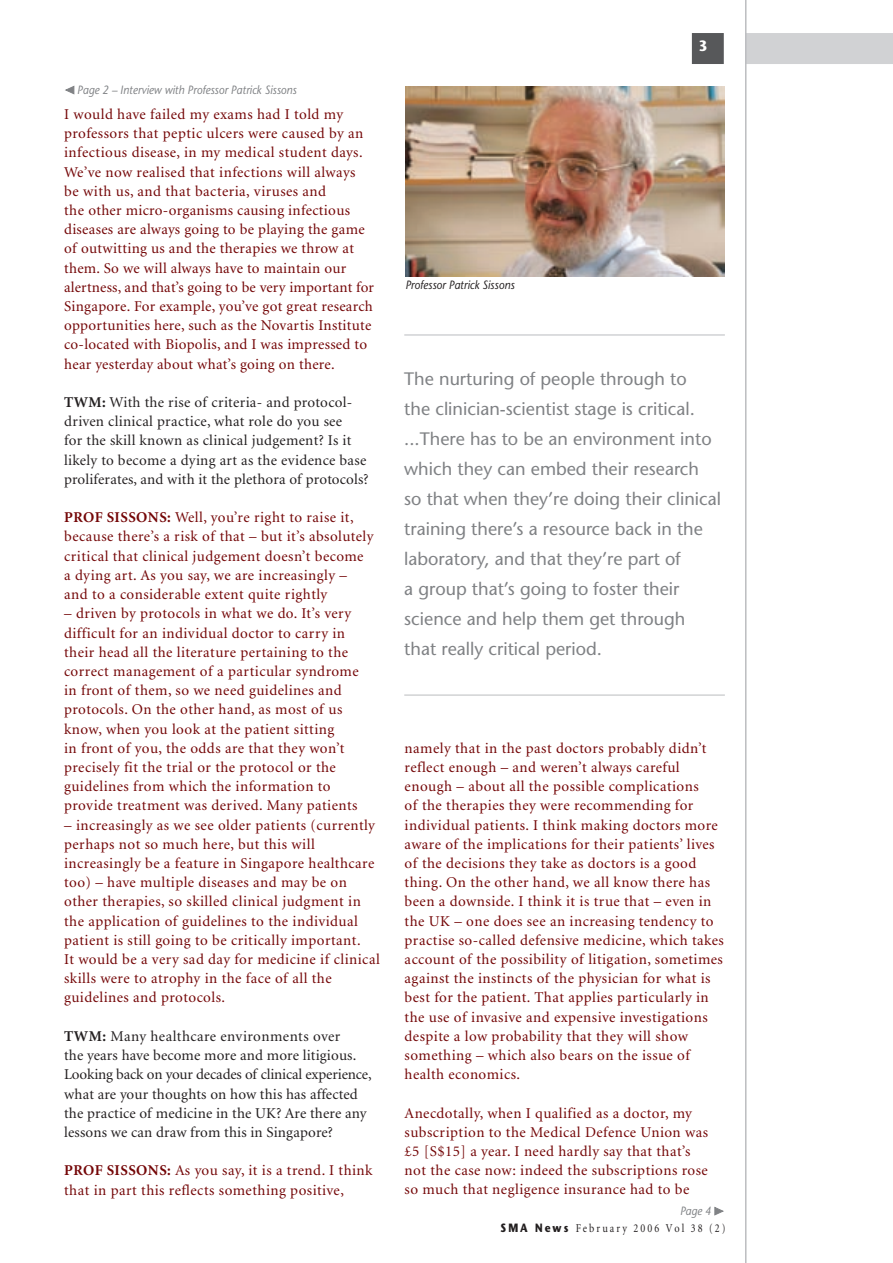
<style>
.page{position:relative;width:893px;height:1263px;background:#fff}
.page>*{position:absolute;margin:0;border:0;box-sizing:border-box;transform-origin:0 0}
.t1{font:18px/30px "Stone Sans";color:#808285}
.t2{font:15px/19.2px "Minion";letter-spacing:.03em;color:#740607}
.t3{font:15px/19.2px "Minion";letter-spacing:.01em;color:#231f20}
.t4{font:700 15px "Stone Sans";color:#fff;scale:.9 1}
.t5{font:italic 12px "Stone Sans";color:#808285;scale:.9 1}
.t6{font:12px "Minion";letter-spacing:.2em;color:#231f20;scale:.85 1}
.t7{font:italic 12px "Stone Sans";color:#231f20;scale:.9 1}
.s1{font-weight:700}
.s2{font-family:"Stone Sans";font-weight:700}
</style>
<div class="page">
<div style="left:746px;top:33px;width:146px;height:31px;background:#d1d2d4"></div>
<div style="left:692px;top:34px;width:30px;height:29px;background:#57585a"></div>
<div style="left:691px;top:33px;width:32px;height:31px;border:2px solid #57585a"></div>
<hr style="left:744px;top:0;width:2px;height:1262px;background:#bcbdc0">
<svg style="left:65px;top:85px;width:10px;height:10px"></svg>
<svg style="left:714px;top:1206px;width:9px;height:10px"></svg>
<img style="left:405px;top:87px;width:319px;height:190px">
<hr style="left:404px;top:334px;width:320px;height:2px;background:#d1d2d4">
<hr style="left:404px;top:694px;width:320px;height:2px;background:#d1d2d4">
<p class="t5" style="left:77px;top:83px;width:245px">Page 2 – Interview with Professor Patrick Sissons</p>
<p class="t2" style="left:64px;top:105px;width:311px">I would have failed my exams had I told my professors that peptic ulcers were caused by an infectious disease, in my medical student days.<br>We’ve now realised that infections will always<br>be with us, and that bacteria, viruses and<br>the other micro-organisms causing infectious diseases are always going to be playing the game of outwitting us and the therapies we throw at them. So we will always have to maintain our alertness, and that’s going to be very important for Singapore. For example, you’ve got great research opportunities here, such as the Novartis Institute co-located with Biopolis, and I was impressed to hear yesterday about what’s going on there.</p>
<p class="t3" style="left:64px;top:393px;width:306px"><span class="s1">TWM:</span> With the rise of criteria- and protocol&shy;driven clinical practice, what role do you see<br>for the skill known as clinical judgement? Is it likely to become a dying art as the evidence base proliferates, and with it the plethora of protocols?</p>
<p class="t2" style="left:64px;top:508px;width:311px"><span class="s1">PROF SISSONS:</span> Well, you’re right to raise it, because there’s a risk of that – but it’s absolutely critical that clinical judgement doesn’t become a dying art. As you say, we are increasingly – and to a considerable extent quite rightly</p>
<p class="t2" style="left:64px;top:604px;width:296px">– driven by protocols in what we do. It’s very difficult for an individual doctor to carry in their head all the literature pertaining to the correct management of a particular syndrome in front of them, so we need guidelines and protocols. On the other hand, as most of us know, when you look at the patient sitting<br>in front of you, the odds are that they won’t precisely fit the trial or the protocol or the guidelines from which the information to provide treatment was derived. Many patients</p>
<p class="t2" style="left:64px;top:815px;width:317px">– increasingly as we see older patients (currently perhaps not so much here, but this will increasingly be a feature in Singapore healthcare too) – have multiple diseases and may be on other therapies, so skilled clinical judgment in the application of guidelines to the individual patient is still going to be critically important.<br>It would be a very sad day for medicine if clinical skills were to atrophy in the face of all the guidelines and protocols.</p>
<p class="t3" style="left:64px;top:1027px;width:309px"><span class="s1">TWM:</span> Many healthcare environments over<br>the years have become more and more litigious.<br>Looking back on your decades of clinical experience, what are your thoughts on how this has affected the practice of medicine in the UK? Are there any lessons we can draw from this in Singapore?</p>
<p class="t2" style="left:64px;top:1161px;width:310px"><span class="s1">PROF SISSONS:</span> As you say, it is a trend. I think that in part this reflects something positive,</p>
<p class="t7" style="left:405px;top:277px;width:123px">Professor Patrick Sissons</p>
<p class="t4" style="left:698px;top:37px;width:11px">3</p>
<p class="t1" style="left:404px;top:364px;width:318px">The nurturing of people through to<br>the clinician-scientist stage is critical. ...There has to be an environment into which they can embed their research<br>so that when they’re doing their clinical training there’s a resource back in the laboratory, and that they’re part of<br>a group that’s going to foster their science and help them get through that really critical period.</p>
<p class="t2" style="left:404px;top:739px;width:320px">namely that in the past doctors probably didn’t reflect enough – and weren’t always careful enough – about all the possible complications<br>of the therapies they were recommending for individual patients. I think making doctors more aware of the implications for their patients’ lives of the decisions they take as doctors is a good thing. On the other hand, we all know there has been a downside. I think it is true that – even in the UK – one does see an increasing tendency to practise so-called defensive medicine, which takes account of the possibility of litigation, sometimes against the instincts of the physician for what is best for the patient. That applies particularly in the use of invasive and expensive investigations despite a low probability that they will show something – which also bears on the issue of health economics.</p>
<p class="t2" style="left:404px;top:1103px;width:305px">Anecdotally, when I qualified as a doctor, my subscription to the Medical Defence Union was £5 [S$15] a year. I need hardly say that that’s not the case now: indeed the subscriptions rose so much that negligence insurance had to be</p>
<p class="t5" style="left:679px;top:1204px;width:36px">Page 4</p>
<p class="t6" style="left:500px;top:1221px;width:266px"><span class="s2">SMA News</span> February 2006 Vol 38 (2)</p>
</div>
